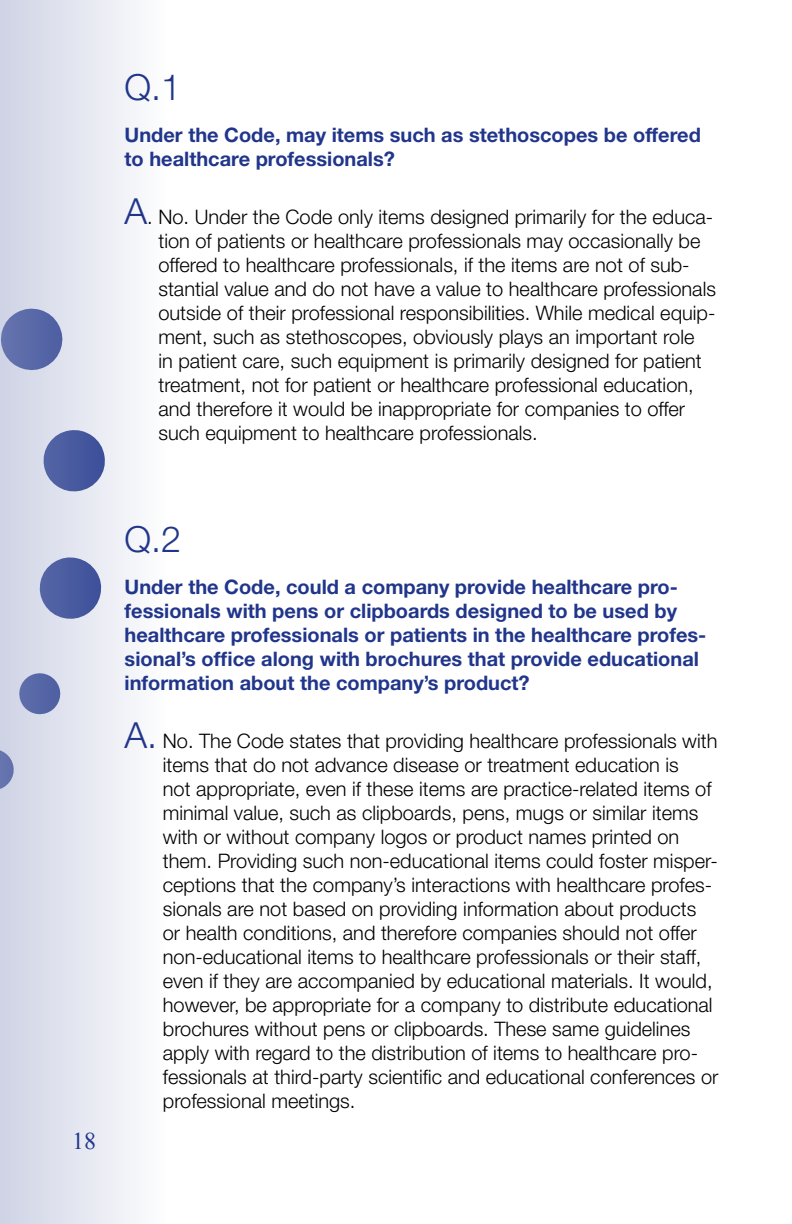
<style>
.page{position:relative;width:792px;height:1224px;background:#fff}
.page>*{position:absolute;margin:0;border:0;box-sizing:border-box;transform-origin:0 0}
.t1{font:300 36px "Helvetica Neue";color:#21368b}
.t2{font:24px "Times New Roman";color:#21368b}
.t3{font:300 20px/24px "Helvetica Neue";color:#000}
.t4{font:700 20px/24px "Helvetica Neue";color:#21368b}
.s1{font-size:36px;color:#21368b}
</style>
<div class="page">
<svg style="left:0;top:0;width:134px;height:1224px;background:#d8dbea"></svg>
<h1 class="t1" style="left:125px;top:66px;width:58px">Q.1</h1>
<p class="t4" style="left:125px;top:123px;width:578px">Under the Code, may items such as stethoscopes be offered to healthcare professionals?</p>
<p class="t3" style="left:158px;top:205px;width:559px;text-indent:-34px"><span class="s1">A</span>. No. Under the Code only items designed primarily for the educa&shy;tion of patients or healthcare professionals may occasionally be offered to healthcare professionals, if the items are not of sub&shy;stantial value and do not have a value to healthcare professionals outside of their professional responsibilities. While medical equip&shy;ment, such as stethoscopes, obviously plays an important role<br>in patient care, such equipment is primarily designed for patient treatment, not for patient or healthcare professional education, and therefore it would be inappropriate for companies to offer such equipment to healthcare professionals.</p>
<p class="t2" style="left:72px;top:1125px;width:25px">18</p>
<h1 class="t1" style="left:125px;top:518px;width:58px">Q.2</h1>
<p class="t4" style="left:125px;top:575px;width:583px">Under the Code, could a company provide healthcare pro&shy;fessionals with pens or clipboards designed to be used by healthcare professionals or patients in the healthcare profes&shy;sional’s office along with brochures that provide educational information about the company’s product?</p>
<p class="t3" style="left:163px;top:729px;width:557px;text-indent:-38px"><span class="s1">A.</span> No. The Code states that providing healthcare professionals with items that do not advance disease or treatment education is<br>not appropriate, even if these items are practice-related items of minimal value, such as clipboards, pens, mugs or similar items with or without company logos or product names printed on them. Providing such non-educational items could foster misper&shy;ceptions that the company’s interactions with healthcare profes&shy;sionals are not based on providing information about products or health conditions, and therefore companies should not offer non-educational items to healthcare professionals or their staff, even if they are accompanied by educational materials. It would, however, be appropriate for a company to distribute educational brochures without pens or clipboards. These same guidelines apply with regard to the distribution of items to healthcare pro&shy;fessionals at third-party scientific and educational conferences or professional meetings.</p>
</div>
